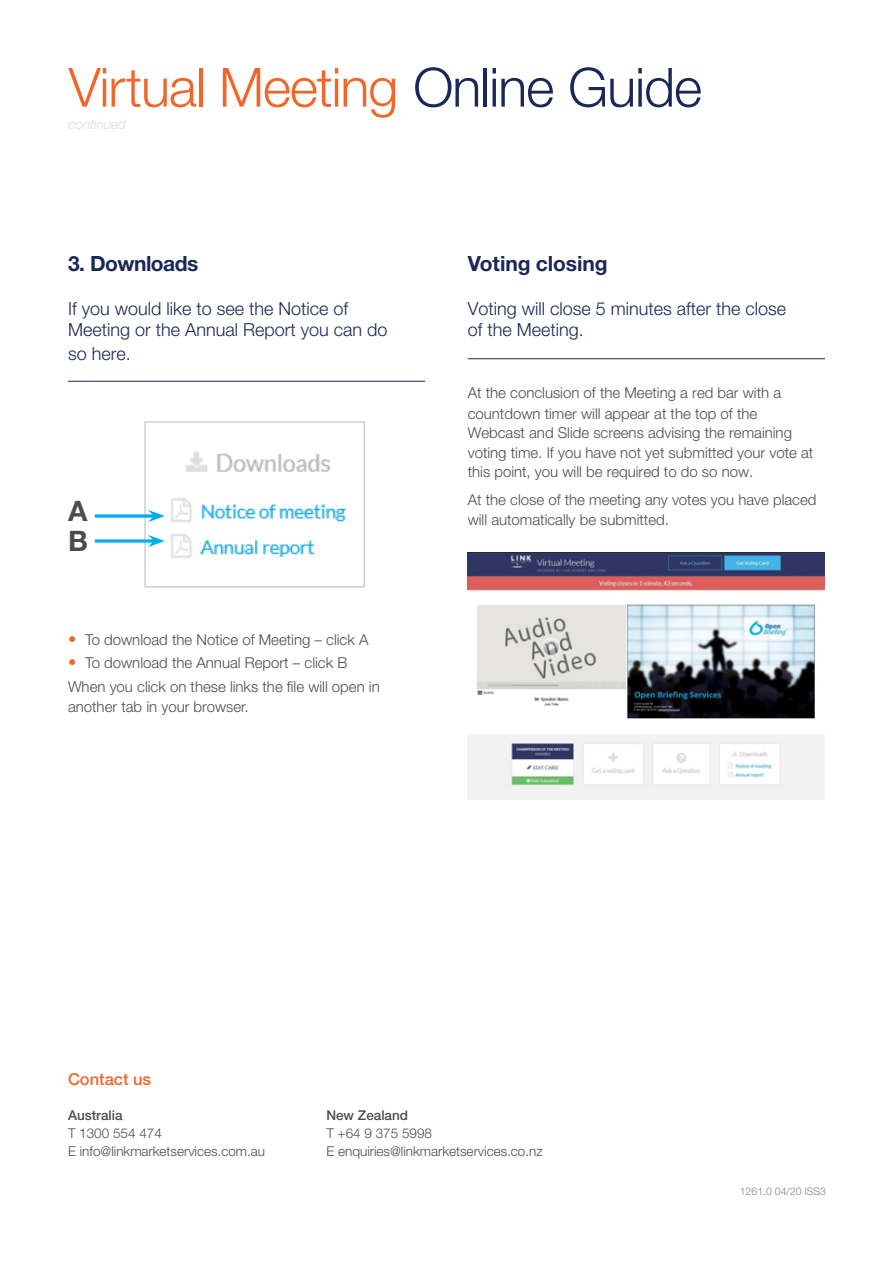
<style>
.page{position:relative;width:893px;height:1263px;background:#fff}
.page>*{position:absolute;margin:0;border:0;box-sizing:border-box;transform-origin:0 0}
.t1{font:300 54px "Helvetica Neue LT Std";letter-spacing:-.02em;color:#f26628}
.Body_Copy{font:700 28.2px "Helvetica Neue LT Std";color:#4b4c4d}
.para_opening{font:700 21px "Helvetica Neue LT Std";letter-spacing:-.015em;color:#1a2759}
.para_opening-2{font:300 18px/21.6px "Helvetica Neue LT Std";color:#1a2759}
.t2{font:500 16.5px "Helvetica Neue LT Std";color:#f26628}
.Body_Copy-2{font:300 15px/19.8px "Helvetica Neue LT Std";color:#4b4c4d}
.t3{font:300 13.5px "Helvetica Neue LT Std";color:#4b4c4d}
.t4{font:500 13.5px "Helvetica Neue LT Std";color:#4b4c4d}
.t5{font:italic 300 13.5px "Helvetica Neue LT Std";color:#dcdddf}
.Form_ID{font:300 10.5px "Helvetica Neue LT Std";color:#808285}
.s1{color:#1a2759}
.s2{font-weight:700;font-size:16.5px;color:#f26628}
</style>
<div class="page">
<hr style="left:68px;top:381px;width:357px;height:1px;background:#1a2759">
<img style="left:171px;top:451px;width:175px;height:107px">
<div style="left:145px;top:422px;width:219px;height:165px;border:1px solid #b6b7bb"></div>
<svg style="left:95px;top:514px;width:53px;height:4px"></svg>
<svg style="left:148px;top:510px;width:17px;height:12px"></svg>
<svg style="left:95px;top:539px;width:53px;height:4px"></svg>
<svg style="left:148px;top:535px;width:17px;height:12px"></svg>
<hr style="left:468px;top:358px;width:357px;height:1px;background:#1a2759">
<img style="left:468px;top:553px;width:357px;height:246px">
<p class="t1" style="left:69px;top:54px;width:635px">Virtual Meeting <span class="s1">Online Guide</span></p>
<p class="t5" style="left:69px;top:116px;width:59px">continued</p>
<p class="para_opening" style="left:68px;top:250px;width:132px">3. Downloads</p>
<p class="para_opening-2" style="left:68px;top:297px;width:321px">If you would like to see the Notice of<br>Meeting or the Annual Report you can do</p>
<p class="para_opening-2" style="left:68px;top:342px;width:64px">so here.</p>
<p class="Body_Copy" style="left:68px;top:494px;width:21px">A</p>
<p class="Body_Copy" style="left:68px;top:524px;width:21px">B</p>
<p class="Body_Copy-2" style="left:68px;top:629px;width:302px"><span class="s2">•</span> To download the Notice of Meeting – click A</p>
<p class="Body_Copy-2" style="left:68px;top:653px;width:281px"><span class="s2">•</span> To download the Annual Report – click B</p>
<p class="Body_Copy-2" style="left:68px;top:677px;width:313px">When you click on these links the file will open in another tab in your browser.</p>
<p class="para_opening" style="left:468px;top:250px;width:141px">Voting closing</p>
<p class="para_opening-2" style="left:468px;top:297px;width:320px">Voting will close 5 minutes after the close of the Meeting.</p>
<p class="Body_Copy-2" style="left:468px;top:382px;width:347px">At the conclusion of the Meeting a red bar with a countdown timer will appear at the top of the Webcast and Slide screens advising the remaining voting time. If you have not yet submitted your vote at this point, you will be required to do so now.</p>
<p class="Body_Copy-2" style="left:468px;top:490px;width:350px">At the close of the meeting any votes you have placed will automatically be submitted.</p>
<p class="t2" style="left:68px;top:1069px;width:85px">Contact us</p>
<p class="t4" style="left:68px;top:1107px;width:56px">Australia</p>
<p class="t3" style="left:68px;top:1125px;width:95px">T 1300 554 474</p>
<p class="t3" style="left:68px;top:1143px;width:199px">E info@linkmarketservices.com.au</p>
<p class="t4" style="left:326px;top:1107px;width:83px">New Zealand</p>
<p class="t3" style="left:326px;top:1125px;width:107px">T +64 9 375 5998</p>
<p class="t3" style="left:326px;top:1143px;width:218px">E enquiries@linkmarketservices.co.nz</p>
<p class="Form_ID" style="left:740px;top:1185px;width:88px">1261.0 04/20 ISS3</p>
</div>
